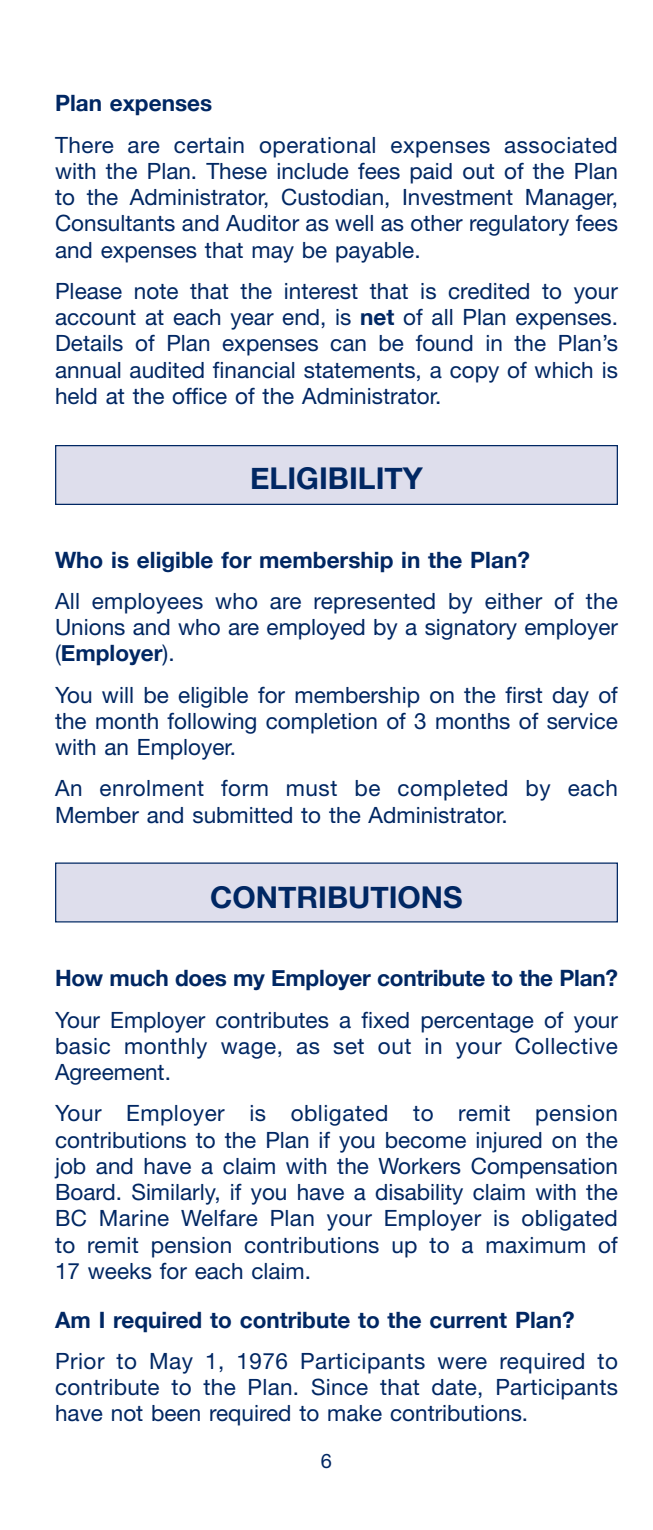
<style>
.page{position:relative;width:653px;height:1530px;background:#fff}
.page>*{position:absolute;margin:0;border:0;box-sizing:border-box;transform-origin:0 0}
.t1{font:700 30px "Helvetica Neue";color:#002763}
.t2{font:22.5px/26.2px "Helvetica Neue";color:#002763;text-align:justify}
.t3{font:700 22.5px "Helvetica Neue";color:#002763}
.t4{font:20px "Helvetica Neue";color:#002763}
.s1{font-weight:700}
</style>
<div class="page">
<div style="left:56px;top:864px;width:560px;height:57px;background:#dedeec"></div>
<div style="left:55px;top:862px;width:563px;height:60px;border:1px solid #002763"></div>
<div style="left:56px;top:446px;width:560px;height:58px;background:#dedeec"></div>
<div style="left:55px;top:445px;width:563px;height:60px;border:1px solid #002763"></div>
<p class="t3" style="left:55px;top:89px;width:158px">Plan expenses</p>
<p class="t2" style="left:55px;top:134px;width:564px">There are certain operational expenses associated with the Plan. These include fees paid out of the Plan to the Administrator, Custodian, Investment Manager, Consultants and Auditor as well as other regulatory fees and expenses that may be payable.</p>
<p class="t2" style="left:55px;top:280px;width:564px">Please note that the interest that is credited to your account at each year end, is <span class="s1">net</span> of all Plan expenses.<br>Details of Plan expenses can be found in the Plan’s annual audited financial statements, a copy of which is held at the office of the Administrator.</p>
<h1 class="t1" style="left:250px;top:460px;width:174px">ELIGIBILITY</h1>
<p class="t3" style="left:55px;top:546px;width:476px">Who is eligible for membership in the Plan?</p>
<p class="t2" style="left:55px;top:590px;width:564px">All employees who are represented by either of the Unions and who are employed by a signatory employer (<span class="s1">Employer</span>).</p>
<p class="t2" style="left:55px;top:684px;width:564px">You will be eligible for membership on the first day of the month following completion of 3 months of service with an Employer.</p>
<p class="t2" style="left:55px;top:777px;width:564px">An enrolment form must be completed by each<br>Member and submitted to the Administrator.</p>
<h1 class="t1" style="left:210px;top:878px;width:254px">CONTRIBUTIONS</h1>
<p class="t3" style="left:55px;top:964px;width:564px">How much does my Employer contribute to the Plan?</p>
<p class="t2" style="left:55px;top:1009px;width:564px">Your Employer contributes a fixed percentage of your basic monthly wage, as set out in your Collective Agreement.</p>
<p class="t2" style="left:55px;top:1102px;width:564px">Your Employer is obligated to remit pension contributions to the Plan if you become injured on the job and have a claim with the Workers Compensation Board. Similarly, if you have a disability claim with the BC Marine Welfare Plan your Employer is obligated to remit pension contributions up to a maximum of 17 weeks for each claim.</p>
<p class="t3" style="left:55px;top:1306px;width:521px">Am I required to contribute to the current Plan?</p>
<p class="t2" style="left:55px;top:1350px;width:564px">Prior to May 1, 1976 Participants were required to contribute to the Plan. Since that date, Participants have not been required to make contributions.</p>
<p class="t4" style="left:321px;top:1454px;width:13px">6</p>
</div>
